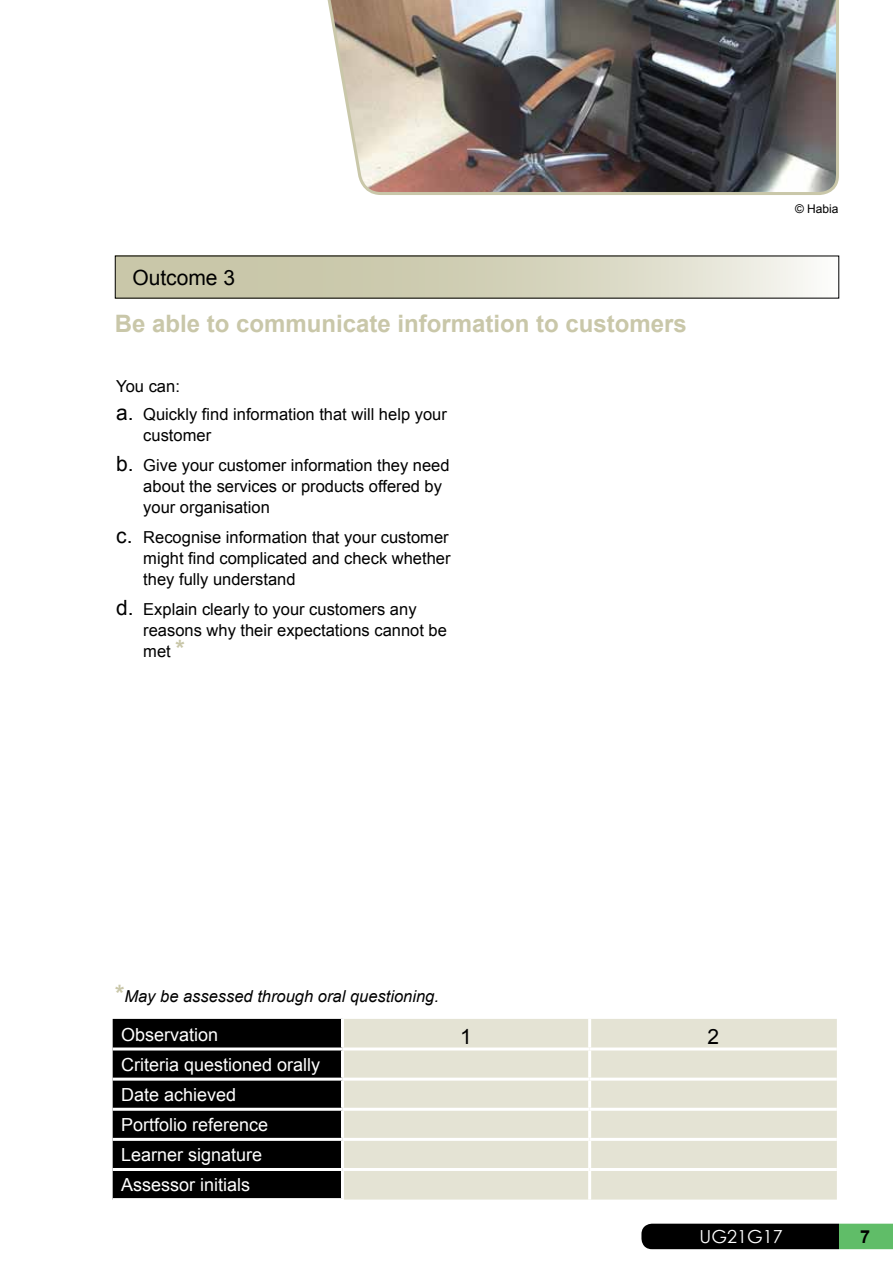
<style>
.page{position:relative;width:893px;height:1263px;background:#fff}
.page>*{position:absolute;margin:0;border:0;box-sizing:border-box;transform-origin:0 0}
.t1{font:700 24px "Arial";color:#c9c7a9}
.t2{font:21px "Arial";color:#000}
.t3{font:18px/30.2px "Arial";color:#fff}
.t4{font:18px "Century Gothic";color:#fff}
.t5{font:700 18px "Arial";color:#000}
.t6{font:16.5px/21px "Arial";color:#000}
.t7{font:italic 16.5px "Arial";color:#000}
.t8{font:12px "Arial";color:#000}
.s1{font-size:21px}
.s2{font-weight:700;font-size:24px;color:#c9c7a9}
.s3{font-weight:700;font-style:normal;font-size:24px;color:#c9c7a9}
</style>
<div class="page">
<svg style="left:117px;top:258px;width:694px;height:38px;background:#d5d3bc"></svg>
<div style="left:113px;top:1019px;width:228px;height:179px;background:#000"></div>
<div style="left:344px;top:1019px;width:493px;height:180px;background:#e4e3d4"></div>
<hr style="left:588px;top:1019px;width:3px;height:28px;background:#fff">
<hr style="left:342px;top:1047px;width:248px;height:3px;background:#fff">
<hr style="left:590px;top:1047px;width:247px;height:3px;background:#fff">
<hr style="left:588px;top:1050px;width:3px;height:27px;background:#fff">
<hr style="left:342px;top:1077px;width:248px;height:3px;background:#fff">
<hr style="left:590px;top:1077px;width:247px;height:3px;background:#fff">
<hr style="left:588px;top:1080px;width:3px;height:28px;background:#fff">
<hr style="left:113px;top:1108px;width:229px;height:3px;background:#fff">
<hr style="left:342px;top:1108px;width:248px;height:3px;background:#fff">
<hr style="left:590px;top:1108px;width:247px;height:3px;background:#fff">
<hr style="left:588px;top:1111px;width:3px;height:27px;background:#fff">
<hr style="left:113px;top:1138px;width:229px;height:3px;background:#fff">
<hr style="left:342px;top:1138px;width:248px;height:3px;background:#fff">
<hr style="left:590px;top:1138px;width:247px;height:3px;background:#fff">
<hr style="left:588px;top:1141px;width:3px;height:27px;background:#fff">
<hr style="left:113px;top:1168px;width:229px;height:3px;background:#fff">
<hr style="left:342px;top:1168px;width:248px;height:3px;background:#fff">
<hr style="left:590px;top:1168px;width:247px;height:3px;background:#fff">
<hr style="left:588px;top:1171px;width:3px;height:28px;background:#fff">
<hr style="left:113px;top:1047px;width:229px;height:3px;background:#fff">
<hr style="left:113px;top:1077px;width:229px;height:3px;background:#fff">
<svg style="left:641px;top:1224px;width:252px;height:25px;background:#162a18"></svg>
<img style="left:327px;top:0;width:512px;height:195px">
<p class="t2" style="left:132px;top:264px;width:104px">Outcome 3</p>
<h1 class="t1" style="left:115px;top:308px;width:574px">Be able to communicate information to customers</h1>
<p class="t6" style="left:116px;top:376px;width:65px">You can:</p>
<p class="t6" style="left:143px;top:404px;width:305px;text-indent:-27px"><span class="s1">a.</span> Quickly find information that will help your customer</p>
<p class="t6" style="left:143px;top:455px;width:308px;text-indent:-27px"><span class="s1">b.</span> Give your customer information they need about the services or products offered by your organisation</p>
<p class="t6" style="left:143px;top:527px;width:309px;text-align:justify;text-indent:-27px"><span class="s1">c.</span> Recognise information that your customer might find complicated and check whether they fully understand</p>
<p class="t6" style="left:143px;top:599px;width:305px;text-indent:-27px"><span class="s1">d.</span> Explain clearly to your customers any reasons why their expectations cannot be met <span class="s2">*</span></p>
<p class="t8" style="left:795px;top:201px;width:45px">© Habia</p>
<p class="t7" style="left:115px;top:985px;width:325px"><span class="s3">*</span>May be assessed through oral questioning.</p>
<p class="t3" style="left:121px;top:1019px;width:99px">Observation</p>
<p class="t2" style="left:460px;top:1023px;width:13px">1</p>
<p class="t2" style="left:707px;top:1023px;width:13px">2</p>
<p class="t3" style="left:121px;top:1049px;width:201px">Criteria questioned orally<br>Date achieved<br>Portfolio reference<br>Learner signature<br>Assessor initials</p>
<p class="t4" style="left:700px;top:1223px;width:85px">UG21G17</p>
<p class="t5" style="left:860px;top:1225px;width:12px">7</p>
</div>
